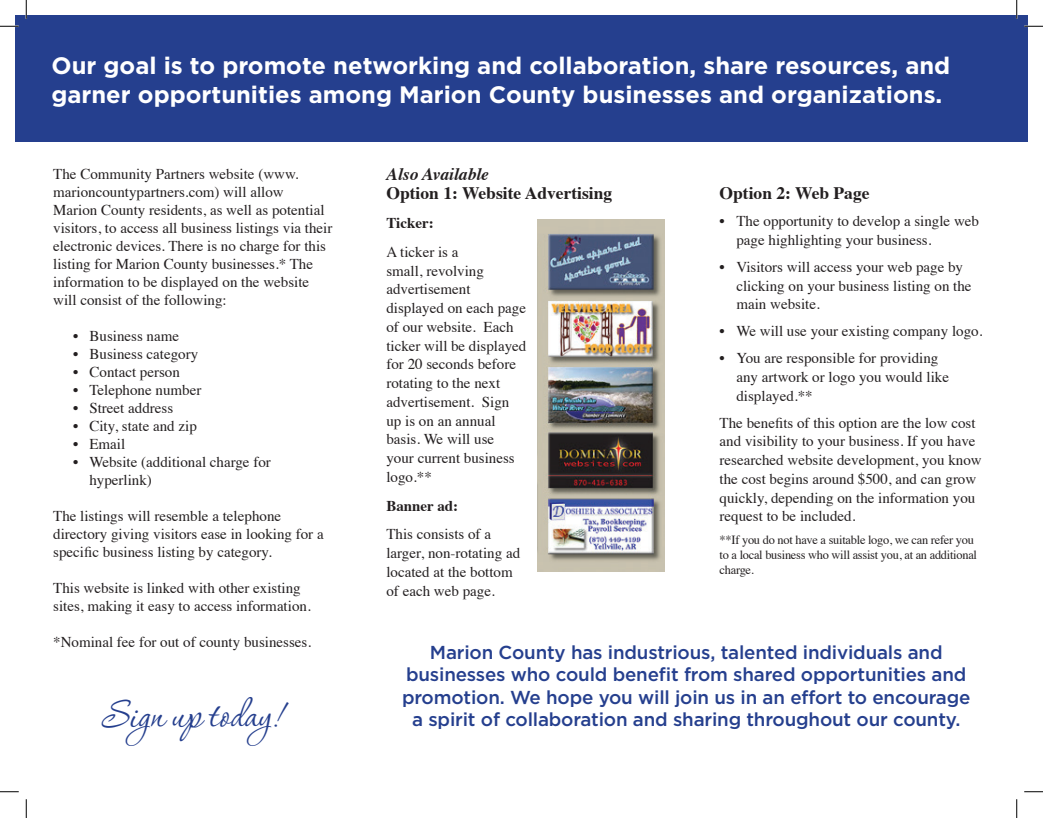
<style>
.page{position:relative;width:1043px;height:818px;background:#fff}
.page>*{position:absolute;margin:0;border:0;box-sizing:border-box;transform-origin:0 0}
.t1{font:48.75px "P22 Corinthia";color:#253f8e}
.t2{font:700 23.75px/28.5px "Gotham";color:#fff}
.t3{font:500 18.75px/22.5px "Gotham";letter-spacing:-.01em;color:#253f8e;text-align:center}
.t4{font:700 17.5px "Times";color:#231f20}
.t5{font:italic 700 17.5px "Times";color:#231f20}
.t6{font:15px/18.8px "Times";color:#231f20}
.t7{font:700 15px "Times";color:#231f20}
.t8{font:12.5px/15px "Times";letter-spacing:-.02em;color:#231f20}
</style>
<div class="page">
<div style="left:15px;top:15px;width:1013px;height:127px;background:#253f8e"></div>
<img style="left:537px;top:220px;width:127px;height:351px">
<svg style="left:0;top:25px;width:19px;height:2px"></svg>
<svg style="left:1024px;top:25px;width:18px;height:2px"></svg>
<svg style="left:0;top:791px;width:19px;height:1px"></svg>
<svg style="left:1024px;top:791px;width:18px;height:1px"></svg>
<svg style="left:25px;top:0;width:2px;height:19px"></svg>
<svg style="left:25px;top:799px;width:2px;height:19px"></svg>
<svg style="left:1016px;top:0;width:1px;height:19px"></svg>
<svg style="left:1016px;top:799px;width:1px;height:19px"></svg>
<h2 class="t2" style="left:51px;top:51px;width:900px">Our goal is to promote networking and collaboration, share resources, and garner opportunities among Marion County businesses and organizations.</h2>
<p class="t6" style="left:53px;top:163px;width:281px;line-height:18px">The Community Partners website (www. marioncountypartners.com) will allow<br>Marion County residents, as well as potential visitors, to access all business listings via their electronic devices. There is no charge for this listing for Marion County businesses.* The information to be displayed on the website will consist of the following:</p>
<p class="t6" style="left:73px;top:325px;width:107px">• Business name</p>
<p class="t6" style="left:73px;top:343px;width:126px">• Business category</p>
<p class="t6" style="left:73px;top:361px;width:108px">• Contact person</p>
<p class="t6" style="left:73px;top:379px;width:130px">• Telephone number</p>
<p class="t6" style="left:73px;top:397px;width:101px">• Street address</p>
<p class="t6" style="left:73px;top:415px;width:125px">• City, state and zip</p>
<p class="t6" style="left:73px;top:433px;width:54px">• Email</p>
<p class="t6" style="left:89px;top:451px;width:183px;line-height:18px;text-indent:-16px">• Website (additional charge for hyperlink)</p>
<p class="t6" style="left:53px;top:505px;width:272px;line-height:18px">The listings will resemble a telephone directory giving visitors ease in looking for a specific business listing by category.</p>
<p class="t6" style="left:53px;top:577px;width:259px;line-height:18px">This website is linked with other existing sites, making it easy to access information.</p>
<p class="t6" style="left:53px;top:631px;width:259px">*Nominal fee for out of county businesses.</p>
<h1 class="t1" style="left:102px;top:689px;width:184px">Sign up today!</h1>
<p class="t5" style="left:386px;top:158px;width:104px">Also Available</p>
<p class="t4" style="left:386px;top:176px;width:227px">Option 1: Website Advertising</p>
<p class="t7" style="left:386px;top:208px;width:49px">Ticker:</p>
<p class="t6" style="left:386px;top:241px;width:141px">A ticker is a<br>small, revolving advertisement displayed on each page of our website. Each ticker will be displayed for 20 seconds before rotating to the next advertisement. Sign up is on an annual basis. We will use<br>your current business logo.**</p>
<p class="t7" style="left:386px;top:491px;width:73px">Banner ad:</p>
<p class="t6" style="left:386px;top:523px;width:135px">This consists of a larger, non-rotating ad located at the bottom of each web page.</p>
<p class="t4" style="left:719px;top:176px;width:151px">Option 2: Web Page</p>
<p class="t6" style="left:736px;top:210px;width:244px;text-indent:-17px">• The opportunity to develop a single web page highlighting your business.</p>
<p class="t6" style="left:736px;top:256px;width:237px;text-indent:-17px">• Visitors will access your web page by clicking on your business listing on the main website.</p>
<p class="t6" style="left:719px;top:320px;width:264px">• We will use your existing company logo.</p>
<p class="t6" style="left:736px;top:347px;width:214px;text-indent:-17px">• You are responsible for providing any artwork or logo you would like displayed.**</p>
<p class="t6" style="left:719px;top:412px;width:264px">The benefits of this option are the low cost and visibility to your business. If you have researched website development, you know the cost begins around $500, and can grow quickly, depending on the information you request to be included.</p>
<p class="t8" style="left:719px;top:531px;width:259px">**If you do not have a suitable logo, we can refer you to a local business who will assist you, at an additional charge.</p>
<p class="t3" style="left:402px;top:640px;width:570px">Marion County has industrious, talented individuals and businesses who could benefit from shared opportunities and promotion. We hope you will join us in an effort to encourage a spirit of collaboration and sharing throughout our county.</p>
</div>
